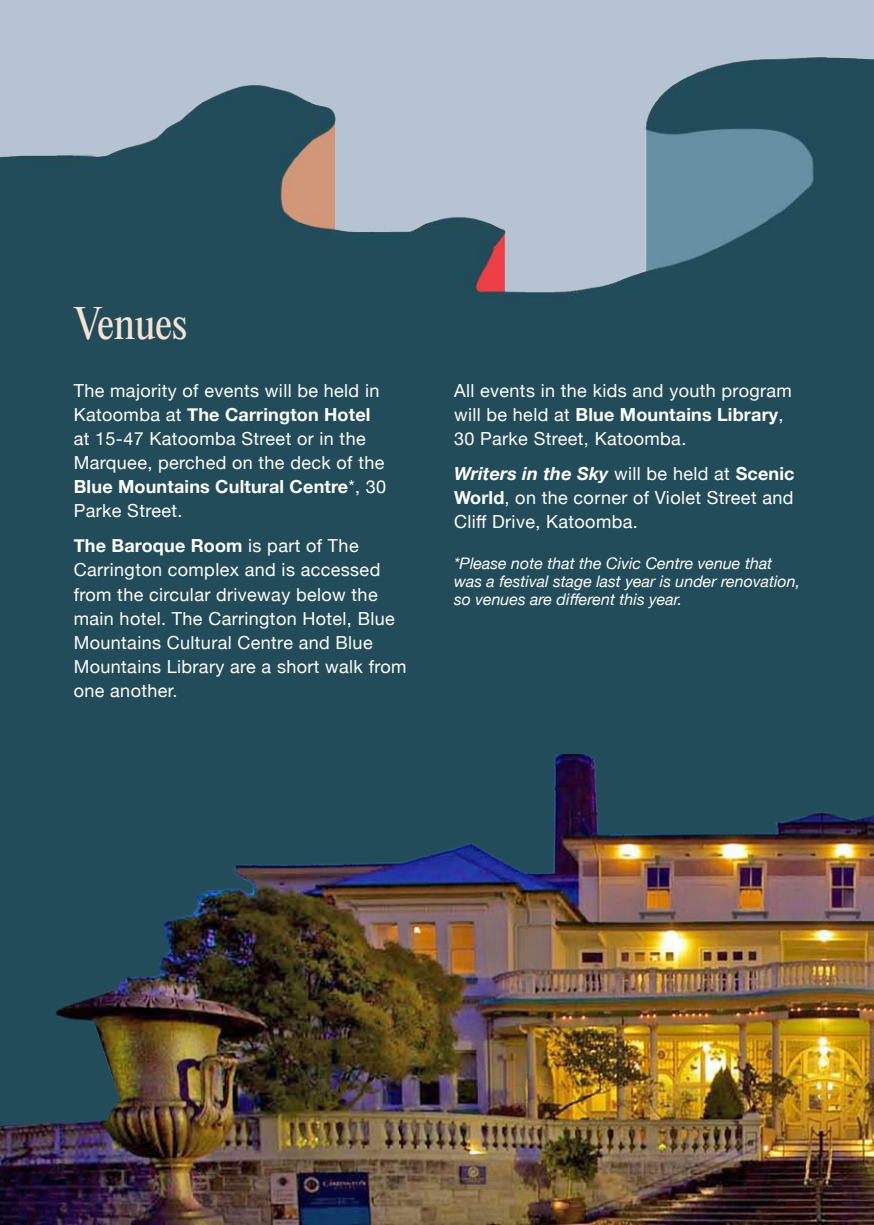
<style>
.page{position:relative;width:874px;height:1225px;background:#fff}
.page>*{position:absolute;margin:0;border:0;box-sizing:border-box;transform-origin:0 0}
.t1{font:40px "PP Editorial New";letter-spacing:-.02em;color:#f5e3d3}
.t2{font:18px/24px "Helvetica Neue";letter-spacing:.02em;color:#fff}
.t3{font:italic 16px/18px "Helvetica Neue";color:#fff}
.t4{font:14px "Helvetica Neue";color:#241f1f}
.s1{font-weight:700}
.s2{font-weight:700;font-style:italic}
</style>
<div class="page">
<div style="left:0;top:0;width:873px;height:1225px;background:#b5c3d2"></div>
<img style="left:0;top:57px;width:873px;height:697px">
<img style="left:0;top:754px;width:873px;height:471px">
<h1 class="t1" style="left:74px;top:296px;width:115px">Venues</h1>
<p class="t2" style="left:74px;top:380px;width:314px">The majority of events will be held in<br>Katoomba at <span class="s1">The Carrington Hotel </span>at 15-47 Katoomba Street or in the<br>Marquee, perched on the deck of the<br><span class="s1">Blue Mountains Cultural Centre</span>*, 30<br>Parke Street.</p>
<p class="t2" style="left:74px;top:535px;width:334px"><span class="s1">The Baroque Room</span> is part of The<br>Carrington complex and is accessed from the circular driveway below the main hotel. The Carrington Hotel, Blue<br>Mountains Cultural Centre and Blue<br>Mountains Library are a short walk from one another.</p>
<p class="t2" style="left:454px;top:380px;width:339px">All events in the kids and youth program will be held at <span class="s1">Blue Mountains Library</span>,<br>30 Parke Street, Katoomba.</p>
<p class="t2" style="left:454px;top:463px;width:342px;text-align:justify"><span class="s2">Writers in the Sky</span> will be held at <span class="s1">Scenic World</span>, on the corner of Violet Street and Cliff Drive, Katoomba.</p>
<p class="t3" style="left:454px;top:555px;width:347px">*Please note that the Civic Centre venue that was a festival stage last year is under renovation, so venues are different this year.</p>
<p class="t4" style="left:49px;top:1157px;width:17px">20</p>
</div>
